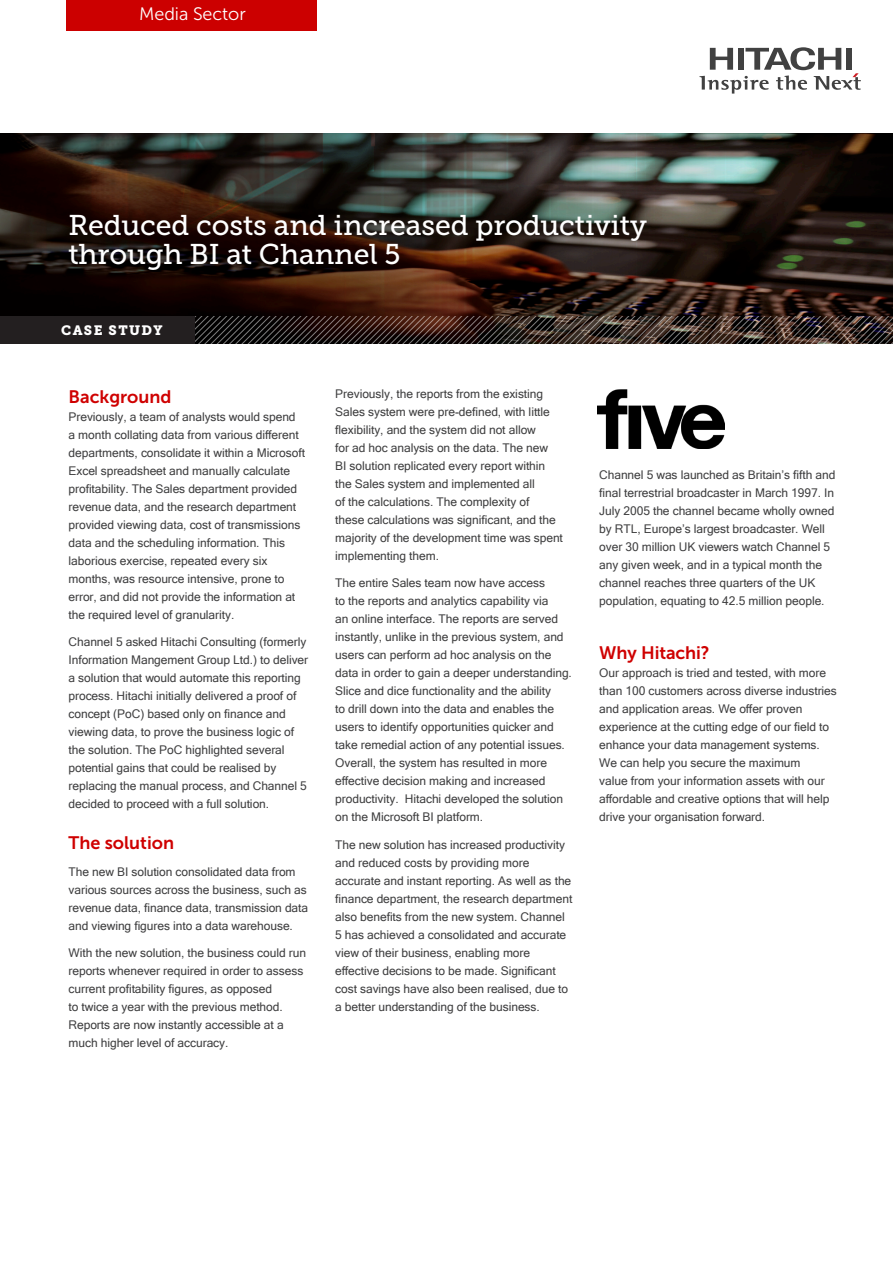
<style>
.page{position:relative;width:893px;height:1263px;background:#fff}
.page>*{position:absolute;margin:0;border:0;box-sizing:border-box;transform-origin:0 0}
.t1{font:28.5px/28.5px "Museo Slab 500";letter-spacing:-.005em;color:#fff}
.Body{font:18px "Museo Sans 700";color:#cf0000}
.Body-2{font:18px "Museo Sans 300";letter-spacing:-.005em;color:#fff}
.t2{font:13.5px "Museo Slab 900";letter-spacing:.1em;color:#fff}
.Body-3{font:12px/18px "Microsoft Sans Serif";letter-spacing:-.005em;color:#3e3e3f}
</style>
<div class="page">
<svg style="left:699px;top:47px;width:162px;height:47px"></svg>
<div style="left:66px;top:0;width:251px;height:31px;background:#c00"></div>
<img style="left:0;top:134px;width:875px;height:182px">
<svg style="left:194px;top:316px;width:699px;height:27px;background:#392d28"></svg>
<div style="left:0;top:316px;width:194px;height:27px;background:#231f20"></div>
<img style="left:597px;top:389px;width:127px;height:59px">
<p class="Body-2" style="left:139px;top:4px;width:108px">Media Sector</p>
<p class="t1" style="left:68px;top:211px;width:580px">Reduced costs and increased productivity through BI at Channel 5</p>
<p class="t2" style="left:67px;top:322px;width:103px">CASE STUDY</p>
<p class="t2" style="left:61px;top:322px;width:103px">CASE STUDY</p>
<p class="Body" style="left:69px;top:387px;width:104px">Background</p>
<p class="Body-3" style="left:69px;top:407px;width:238px">Previously, a team of analysts would spend a month collating data from various different departments, consolidate it within a Microsoft Excel spreadsheet and manually calculate profitability. The Sales department provided revenue data, and the research department provided viewing data, cost of transmissions data and the scheduling information. This laborious exercise, repeated every six months, was resource intensive, prone to error, and did not provide the information at the required level of granularity.</p>
<p class="Body-3" style="left:69px;top:633px;width:241px">Channel 5 asked Hitachi Consulting (formerly Information Mangement Group Ltd.) to deliver a solution that would automate this reporting process. Hitachi initially delivered a proof of concept (PoC) based only on finance and viewing data, to prove the business logic of the solution. The PoC highlighted several potential gains that could be realised by replacing the manual process, and Channel 5 decided to proceed with a full solution.</p>
<p class="Body" style="left:69px;top:832px;width:107px">The solution</p>
<p class="Body-3" style="left:69px;top:862px;width:241px">The new BI solution consolidated data from various sources across the business, such as revenue data, finance data, transmission data and viewing figures into a data warehouse.</p>
<p class="Body-3" style="left:69px;top:944px;width:239px">With the new solution, the business could run reports whenever required in order to assess current profitability figures, as opposed<br>to twice a year with the previous method.<br>Reports are now instantly accessible at a much higher level of accuracy.</p>
<p class="Body-3" style="left:335px;top:385px;width:229px">Previously, the reports from the existing Sales system were pre-defined, with little flexibility, and the system did not allow<br>for ad hoc analysis on the data. The new<br>BI solution replicated every report within the Sales system and implemented all<br>of the calculations. The complexity of<br>these calculations was significant, and the majority of the development time was spent implementing them.</p>
<p class="Body-3" style="left:335px;top:574px;width:238px">The entire Sales team now have access<br>to the reports and analytics capability via<br>an online interface. The reports are served instantly, unlike in the previous system, and users can perform ad hoc analysis on the data in order to gain a deeper understanding.<br>Slice and dice functionality and the ability<br>to drill down into the data and enables the users to identify opportunities quicker and take remedial action of any potential issues.<br>Overall, the system has resulted in more effective decision making and increased productivity. Hitachi developed the solution on the Microsoft BI platform.</p>
<p class="Body-3" style="left:335px;top:835px;width:239px">The new solution has increased productivity and reduced costs by providing more accurate and instant reporting. As well as the finance department, the research department also benefits from the new system. Channel 5 has achieved a consolidated and accurate view of their business, enabling more effective decisions to be made. Significant cost savings have also been realised, due to a better understanding of the business.</p>
<p class="Body-3" style="left:599px;top:466px;width:238px">Channel 5 was launched as Britain’s fifth and final terrestrial broadcaster in March 1997. In July 2005 the channel became wholly owned by RTL, Europe’s largest broadcaster. Well over 30 million UK viewers watch Channel 5 any given week, and in a typical month the channel reaches three quarters of the UK population, equating to 42.5 million people.</p>
<p class="Body" style="left:599px;top:643px;width:112px">Why Hitachi?</p>
<p class="Body-3" style="left:599px;top:664px;width:239px">Our approach is tried and tested, with more than 100 customers across diverse industries and application areas. We offer proven experience at the cutting edge of our field to enhance your data management systems.<br>We can help you secure the maximum<br>value from your information assets with our affordable and creative options that will help drive your organisation forward.</p>
</div>
